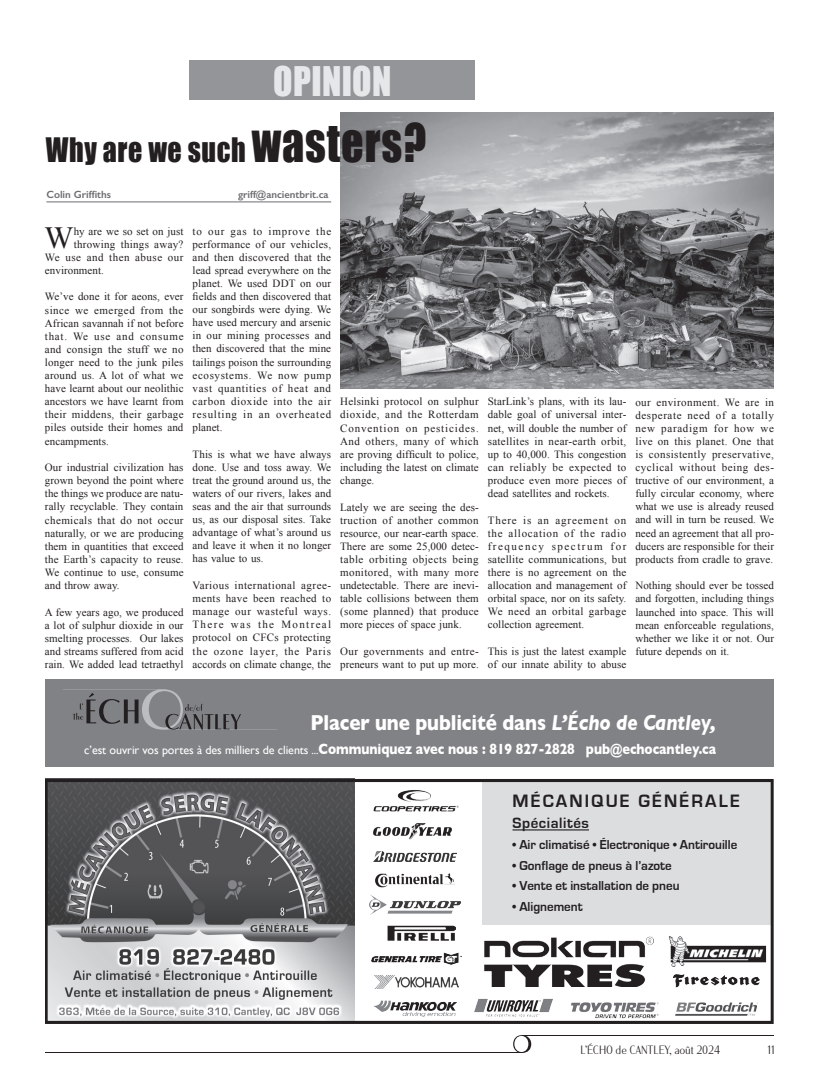
<style>
.page{position:relative;width:819px;height:1080px;background:#fff}
.page>*{position:absolute;margin:0;border:0;box-sizing:border-box;transform-origin:0 0}
.Text_just_-_times_11pt{font:37.5px "Impact";letter-spacing:.01em;color:#e6e7e9;scale:.95 1}
.Haut_de_page_chronique{font:31px "Impact";letter-spacing:.02em;color:#231f20;scale:.9 1}
.Text_just_-_times_11pt-2{font:30.8px "Times New Roman";color:#231f20}
.anniversaire_date{font:700 22.1px "Gill Sans";letter-spacing:-.005em;color:#fff;scale:.85 1}
.t1{font:700 18.5px "Eurostile";letter-spacing:.12em;color:#231f20}
.t2{font:700 15.4px "Eurostile";letter-spacing:.04em;color:#231f20}
.anniversaire_date-2{font:700 15.1px "Gill Sans";letter-spacing:-.005em;color:#fff;scale:.85 1}
.t3{font:700 13.4px "Eurostile";color:#231f20}
.t4{font:700 12.5px "Olimpico";color:#231f20}
.Text_just_-_times_11pt-3{font:11px/13.1px "Times New Roman";letter-spacing:.005em;color:#231f20;text-align:justify}
.Text_just_-_times_11pt-4{font:11px/13.1px "Times New Roman";letter-spacing:.035em;color:#231f20}
.Text_just_-_times_11pt-5{font:11px "Times New Roman";letter-spacing:.045em;color:#231f20}
.Text_just_-_times_11pt-6{font:11px "Times New Roman";letter-spacing:.025em;color:#231f20}
.Auteur{font:600 10.5px "Gill Sans";color:#6c6d70}
.s1{font-size:49px}
.s2{font-style:italic}
.s3{font-weight:400;font-size:12px}
.s4{font-weight:400;font-size:11px}
</style>
<div class="page">
<img style="left:340px;top:113px;width:434px;height:276px">
<div style="left:190px;top:60px;width:285px;height:40px;background:#939598"></div>
<hr style="left:46px;top:202px;width:285px;height:1px;background:#6c6d70">
<div style="left:482px;top:782px;width:289px;height:143px;background:#dcdddf"></div>
<img style="left:49px;top:783px;width:305px;height:237px">
<div style="left:45px;top:779px;width:729px;height:245px;border:3px solid #231f20"></div>
<hr style="left:513px;top:829px;width:76px;height:1px;background:#231f20">
<img style="left:673px;top:974px;width:87px;height:14px">
<img style="left:474px;top:998px;width:79px;height:19px">
<img style="left:669px;top:936px;width:98px;height:31px">
<img style="left:675px;top:1002px;width:83px;height:14px">
<img style="left:564px;top:1002px;width:98px;height:19px">
<img style="left:484px;top:936px;width:170px;height:51px">
<img style="left:387px;top:925px;width:68px;height:16px">
<img style="left:373px;top:823px;width:79px;height:16px">
<img style="left:373px;top:790px;width:86px;height:22px">
<img style="left:370px;top:895px;width:90px;height:20px">
<img style="left:375px;top:873px;width:80px;height:15px">
<img style="left:374px;top:1001px;width:83px;height:16px">
<img style="left:375px;top:976px;width:83px;height:12px">
<img style="left:371px;top:952px;width:91px;height:12px">
<img style="left:374px;top:851px;width:82px;height:11px">
<div style="left:45px;top:679px;width:729px;height:88px;background:#808285"></div>
<svg style="left:64px;top:689px;width:213px;height:41px"></svg>
<svg style="left:45px;top:1035px;width:729px;height:18px"></svg>
<p class="Text_just_-_times_11pt" style="left:273px;top:52px;width:126px">OPINION</p>
<p class="Haut_de_page_chronique" style="left:46px;top:126px;width:424px">Why are we such <span class="s1">wasters?</span></p>
<p class="Auteur" style="left:46px;top:188px;width:66px">Colin Griffiths</p>
<p class="Auteur" style="left:238px;top:188px;width:92px">griff@ancientbrit.ca</p>
<p class="Text_just_-_times_11pt-2" style="left:45px;top:217px;width:31px">W</p>
<p class="Text_just_-_times_11pt-3" style="left:74px;top:224px;width:111px">hy are we so set on just</p>
<p class="Text_just_-_times_11pt-6" style="left:74px;top:237px;width:111px">throwing things away?</p>
<p class="Text_just_-_times_11pt-5" style="left:45px;top:250px;width:140px">We use and then abuse our</p>
<p class="Text_just_-_times_11pt-3" style="left:45px;top:263px;width:60px">environment.</p>
<p class="Text_just_-_times_11pt-3" style="left:45px;top:290px;width:140px">We’ve done it for aeons, ever since we emerged from the African savannah if not before that. We use and consume and consign the stuff we no longer need to the junk piles around us. A lot of what we have learnt about our neolithic ancestors we have learnt from their middens, their garbage piles outside their homes and encampments.</p>
<p class="Text_just_-_times_11pt-3" style="left:45px;top:461px;width:140px">Our industrial civilization has grown beyond the point where the things we produce are natu&shy;rally recyclable. They contain chemicals that do not occur naturally, or we are producing them in quantities that exceed the Earth’s capacity to reuse.<br>We continue to use, consume and throw away.</p>
<p class="Text_just_-_times_11pt-3" style="left:45px;top:605px;width:140px">A few years ago, we produced a lot of sulphur dioxide in our smelting processes. Our lakes and streams suffered from acid rain. We added lead tetraethyl</p>
<p class="Text_just_-_times_11pt-3" style="left:193px;top:224px;width:140px">to our gas to improve the performance of our vehicles, and then discovered that the lead spread everywhere on the planet. We used DDT on our fields and then discovered that our songbirds were dying. We have used mercury and arsenic in our mining processes and then discovered that the mine tailings poison the surrounding ecosystems. We now pump vast quantities of heat and carbon dioxide into the air resulting in an overheated planet.</p>
<p class="Text_just_-_times_11pt-3" style="left:193px;top:447px;width:140px">This is what we have always done. Use and toss away. We treat the ground around us, the waters of our rivers, lakes and seas and the air that surrounds us, as our disposal sites. Take advantage of what’s around us and leave it when it no longer has value to us.</p>
<p class="Text_just_-_times_11pt-3" style="left:193px;top:579px;width:140px">Various international agree&shy;ments have been reached to manage our wasteful ways.<br>There was the Montreal protocol on CFCs protecting the ozone layer, the Paris accords on climate change, the</p>
<p class="Text_just_-_times_11pt-3" style="left:340px;top:395px;width:140px">Helsinki protocol on sulphur dioxide, and the Rotterdam Convention on pesticides.<br>And others, many of which are proving difficult to police, including the latest on climate change.</p>
<p class="Text_just_-_times_11pt-3" style="left:340px;top:500px;width:140px">Lately we are seeing the des&shy;truction of another common resource, our near-earth space.<br>There are some 25,000 detec&shy;table orbiting objects being monitored, with many more undetectable. There are inevi&shy;table collisions between them (some planned) that produce more pieces of space junk.</p>
<p class="Text_just_-_times_11pt-4" style="left:340px;top:645px;width:140px">Our governments and entre&shy;preneurs want to put up more.</p>
<p class="Text_just_-_times_11pt-3" style="left:488px;top:395px;width:140px">StarLink’s plans, with its lau&shy;dable goal of universal inter&shy;net, will double the number of satellites in near-earth orbit, up to 40,000. This congestion can reliably be expected to produce even more pieces of dead satellites and rockets.</p>
<p class="Text_just_-_times_11pt-3" style="left:488px;top:513px;width:140px">There is an agreement on the allocation of the radio frequency spectrum for satellite communications, but there is no agreement on the allocation and management of orbital space, nor on its safety.<br>We need an orbital garbage collection agreement.</p>
<p class="Text_just_-_times_11pt-3" style="left:488px;top:645px;width:140px">This is just the latest example of our innate ability to abuse</p>
<p class="Text_just_-_times_11pt-3" style="left:635px;top:395px;width:140px">our environment. We are in desperate need of a totally new paradigm for how we live on this planet. One that is consistently preservative, cyclical without being des&shy;tructive of our environment, a fully circular economy, where what we use is already reused and will in turn be reused. We need an agreement that all pro&shy;ducers are responsible for their products from cradle to grave.</p>
<p class="Text_just_-_times_11pt-3" style="left:635px;top:579px;width:140px">Nothing should ever be tossed and forgotten, including things launched into space. This will mean enforceable regulations, whether we like it or not. Our future depends on it.</p>
<p class="anniversaire_date" style="left:311px;top:705px;width:479px">Placer une publicité dans <span class="s2">L’Écho de Cantley,</span></p>
<p class="anniversaire_date-2" style="left:84px;top:737px;width:745px"><span class="s3">c’est ouvrir vos portes à des milliers de clients</span> <span class="s4">...</span>Communiquez avec nous : 819 827-2828 pub@echocantley.ca</p>
<p class="t1" style="left:513px;top:791px;width:229px">MÉCANIQUE GÉNÉRALE</p>
<p class="t2" style="left:513px;top:815px;width:78px">Spécialités</p>
<p class="t3" style="left:513px;top:837px;width:226px">• Air climatisé • Électronique • Antirouille</p>
<p class="t3" style="left:513px;top:858px;width:161px">• Gonflage de pneus à l’azote</p>
<p class="t3" style="left:513px;top:879px;width:169px">• Vente et installation de pneu</p>
<p class="t3" style="left:513px;top:899px;width:72px">• Alignement</p>
<p class="t4" style="left:581px;top:1043px;width:141px">L’ÉCHO de CANTLEY, août 2024</p>
<p class="t4" style="left:768px;top:1043px;width:9px">11</p>
</div>
